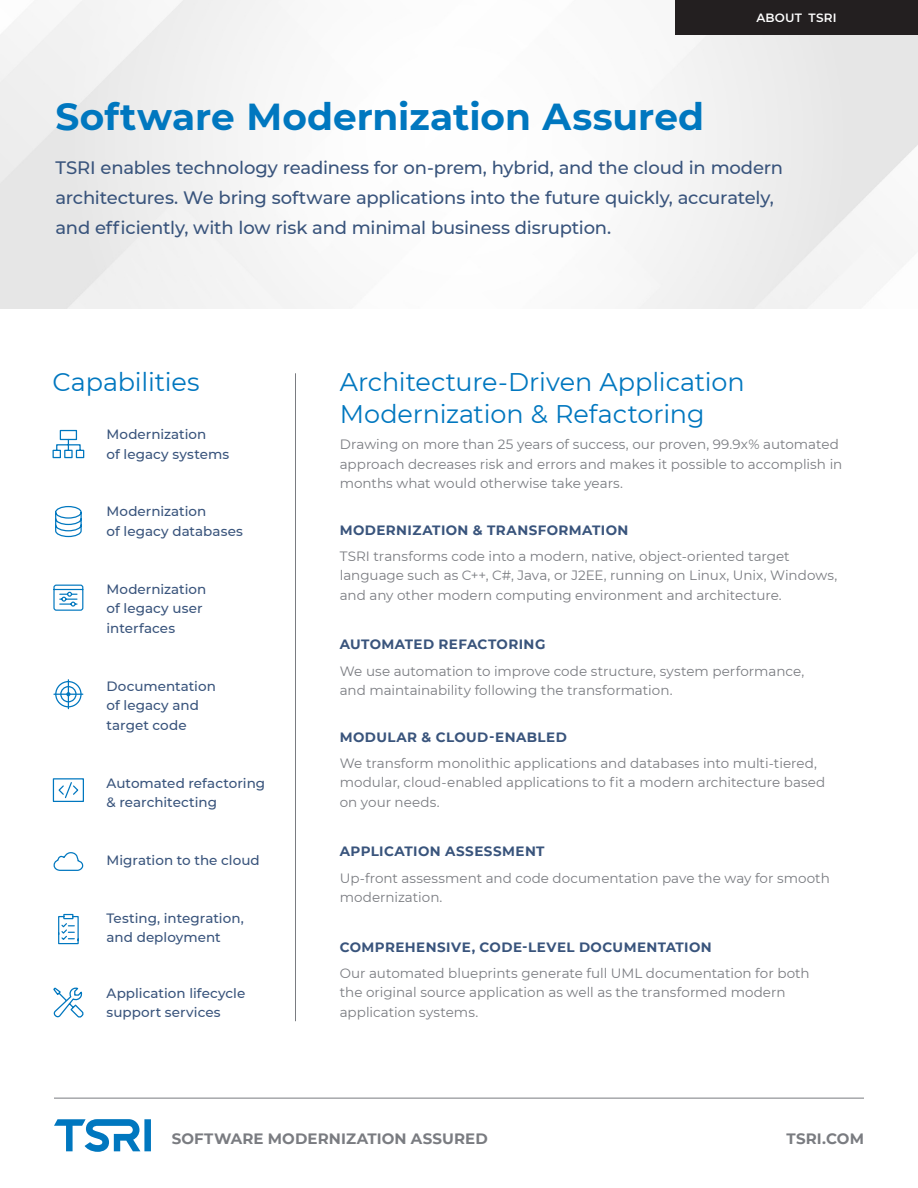
<style>
.page{position:relative;width:918px;height:1188px;background:#fff}
.page>*{position:absolute;margin:0;border:0;box-sizing:border-box;transform-origin:0 0}
.t1{font:700 37.5px "Montserrat";color:#0077bf}
.t2{font:25.5px/31.5px "Montserrat";letter-spacing:-.005em;color:#0077bf}
.t3{font:500 18px/30px "Montserrat";letter-spacing:-.01em;color:#39547c}
.t4{font:700 15px "Montserrat";letter-spacing:.005em;color:#7a7c81}
.t5{font:13.5px/19.5px "Montserrat";color:#7a7c81}
.t6{font:500 13.5px/19.5px "Montserrat";color:#39547c}
.t7{font:700 13.5px "Montserrat";letter-spacing:.03em;color:#39547c}
.t8{font:600 12px "Montserrat";letter-spacing:.015em;color:#fff}
</style>
<div class="page">
<hr style="left:295px;top:373px;width:1px;height:648px;background:#7a7c81">
<hr style="left:54px;top:1098px;width:810px;height:1px;background:#7a7c81">
<div style="left:675px;top:0;width:243px;height:35px;background:#231f20"></div>
<svg style="left:54px;top:1119px;width:97px;height:33px"></svg>
<svg style="left:52px;top:429px;width:33px;height:30px"></svg>
<svg style="left:55px;top:506px;width:27px;height:32px"></svg>
<svg style="left:53px;top:584px;width:31px;height:27px"></svg>
<svg style="left:54px;top:680px;width:29px;height:29px"></svg>
<svg style="left:52px;top:778px;width:32px;height:24px"></svg>
<svg style="left:53px;top:852px;width:31px;height:19px"></svg>
<svg style="left:58px;top:913px;width:21px;height:32px"></svg>
<svg style="left:53px;top:987px;width:31px;height:31px"></svg>
<p class="t8" style="left:756px;top:9px;width:82px">ABOUT TSRI</p>
<p class="t1" style="left:56px;top:90px;width:650px">Software Modernization Assured</p>
<p class="t3" style="left:56px;top:151px;width:729px">TSRI enables technology readiness for on-prem, hybrid, and the cloud in modern architectures. We bring software applications into the future quickly, accurately, and efficiently, with low risk and minimal business disruption.</p>
<p class="t2" style="left:53px;top:366px;width:149px">Capabilities</p>
<p class="t6" style="left:107px;top:424px;width:124px">Modernization<br>of legacy systems</p>
<p class="t6" style="left:107px;top:501px;width:138px">Modernization<br>of legacy databases</p>
<p class="t6" style="left:107px;top:579px;width:101px">Modernization of legacy user interfaces</p>
<p class="t6" style="left:107px;top:676px;width:111px">Documentation of legacy and target code</p>
<p class="t6" style="left:107px;top:773px;width:160px">Automated refactoring &amp; rearchitecting</p>
<p class="t6" style="left:107px;top:850px;width:155px">Migration to the cloud</p>
<p class="t6" style="left:107px;top:908px;width:139px">Testing, integration, and deployment</p>
<p class="t6" style="left:107px;top:983px;width:140px">Application lifecycle support services</p>
<p class="t2" style="left:340px;top:366px;width:407px">Architecture-Driven Application<br>Modernization &amp; Refactoring</p>
<p class="t5" style="left:340px;top:434px;width:504px">Drawing on more than 25 years of success, our proven, 99.9x% automated approach decreases risk and errors and makes it possible to accomplish in months what would otherwise take years.</p>
<p class="t7" style="left:340px;top:520px;width:290px">MODERNIZATION &amp; TRANSFORMATION</p>
<p class="t5" style="left:340px;top:546px;width:451px">TSRI transforms code into a modern, native, object-oriented target</p>
<p class="t5" style="left:340px;top:565px;width:499px">language such as C++, C#, Java, or J2EE, running on Linux, Unix, Windows,</p>
<p class="t5" style="left:340px;top:585px;width:444px">and any other modern computing environment and architecture.</p>
<p class="t7" style="left:340px;top:635px;width:207px">AUTOMATED REFACTORING</p>
<p class="t5" style="left:340px;top:661px;width:466px">We use automation to improve code structure, system performance,</p>
<p class="t5" style="left:340px;top:680px;width:334px">and maintainability following the transformation.</p>
<p class="t7" style="left:340px;top:727px;width:229px">MODULAR &amp; CLOUD-ENABLED</p>
<p class="t5" style="left:340px;top:753px;width:487px">We transform monolithic applications and databases into multi-tiered, modular, cloud-enabled applications to fit a modern architecture based</p>
<p class="t5" style="left:340px;top:792px;width:101px">on your needs.</p>
<p class="t7" style="left:340px;top:842px;width:206px">APPLICATION ASSESSMENT</p>
<p class="t5" style="left:340px;top:868px;width:492px">Up-front assessment and code documentation pave the way for smooth modernization.</p>
<p class="t7" style="left:340px;top:937px;width:374px">COMPREHENSIVE, CODE-LEVEL DOCUMENTATION</p>
<p class="t5" style="left:340px;top:963px;width:472px">Our automated blueprints generate full UML documentation for both</p>
<p class="t5" style="left:340px;top:982px;width:447px">the original source application as well as the transformed modern application systems.</p>
<p class="t4" style="left:172px;top:1128px;width:318px">SOFTWARE MODERNIZATION ASSURED</p>
<p class="t4" style="left:786px;top:1128px;width:79px">TSRI.COM</p>
</div>
